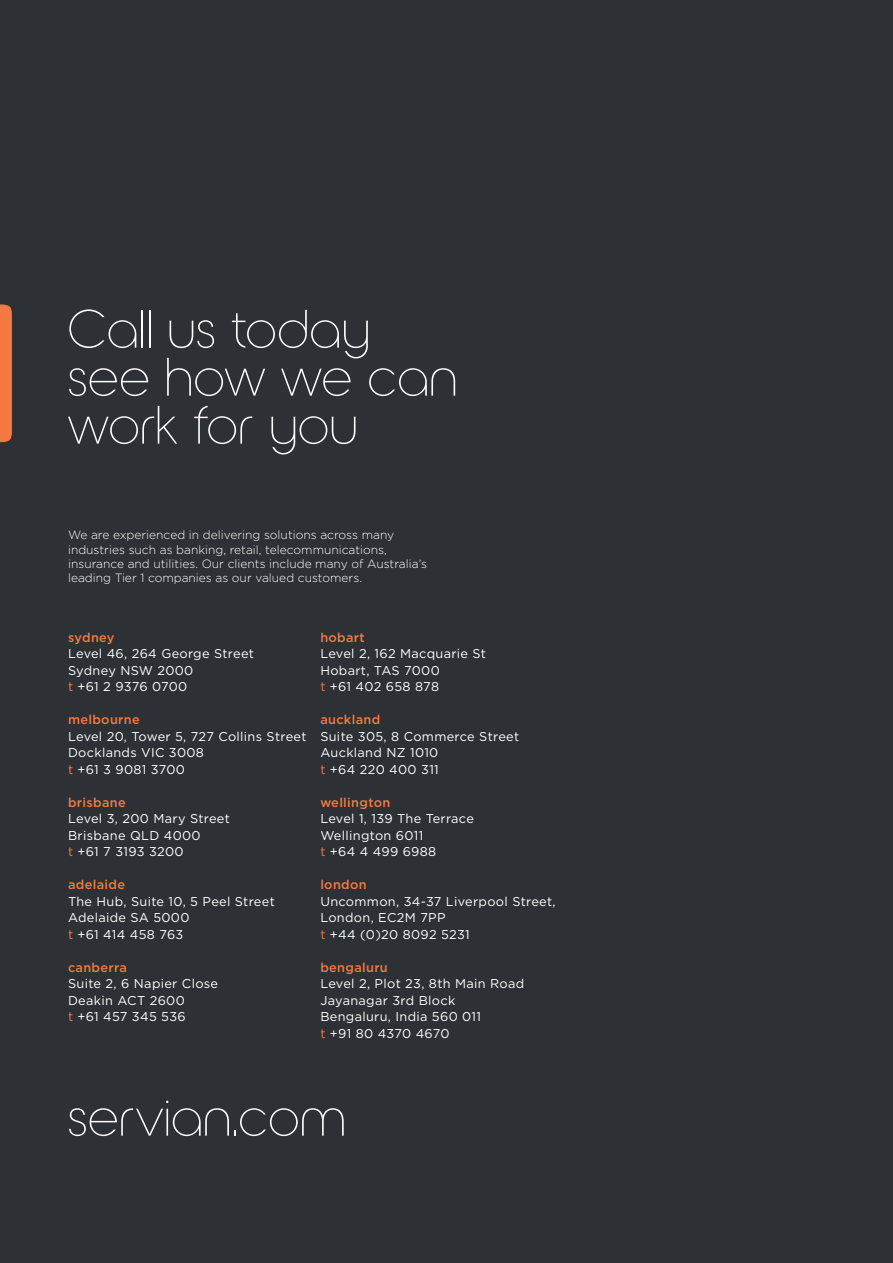
<style>
.page{position:relative;width:893px;height:1263px;background:#2d3034}
.page>*{position:absolute;margin:0;border:0;box-sizing:border-box;transform-origin:0 0}
.t1{font:300 54px/48px "Nordique Pro";letter-spacing:.025em;color:#fff}
.t2{font:12.75px/16.5px "Gotham";letter-spacing:.025em;color:#fff}
.t3{font:500 12.75px "Gotham";letter-spacing:.025em;color:#f47a44}
.t4{font:300 12px/14.4px "Gotham";color:#fff}
.s1{color:#f47a44}
</style>
<div class="page">
<svg style="left:0;top:304px;width:12px;height:138px;background:#ee7843"></svg>
<h1 class="t1" style="left:68px;top:307px;width:390px">Call us today see how we can work for you</h1>
<p class="t4" style="left:68px;top:527px;width:360px">We are experienced in delivering solutions across many industries such as banking, retail, telecommunications, insurance and utilities. Our clients include many of Australia’s leading Tier 1 companies as our valued customers.</p>
<p class="t3" style="left:68px;top:629px;width:48px">sydney</p>
<p class="t2" style="left:68px;top:645px;width:188px">Level 46, 264 George Street<br>Sydney NSW 2000<br><span class="s1">t</span> +61 2 9376 0700</p>
<p class="t3" style="left:68px;top:711px;width:73px">melbourne</p>
<p class="t2" style="left:68px;top:728px;width:240px">Level 20, Tower 5, 727 Collins Street<br>Docklands VIC 3008<br><span class="s1">t</span> +61 3 9081 3700</p>
<p class="t3" style="left:68px;top:794px;width:59px">brisbane</p>
<p class="t2" style="left:68px;top:810px;width:163px">Level 3, 200 Mary Street<br>Brisbane QLD 4000<br><span class="s1">t</span> +61 7 3193 3200</p>
<p class="t3" style="left:68px;top:876px;width:59px">adelaide</p>
<p class="t2" style="left:68px;top:893px;width:208px">The Hub, Suite 10, 5 Peel Street<br>Adelaide SA 5000<br><span class="s1">t</span> +61 414 458 763</p>
<p class="t3" style="left:68px;top:959px;width:60px">canberra</p>
<p class="t2" style="left:68px;top:975px;width:152px">Suite 2, 6 Napier Close<br>Deakin ACT 2600<br><span class="s1">t</span> +61 457 345 536</p>
<p class="t3" style="left:320px;top:629px;width:46px">hobart</p>
<p class="t2" style="left:320px;top:645px;width:167px">Level 2, 162 Macquarie St<br>Hobart, TAS 7000<br><span class="s1">t</span> +61 402 658 878</p>
<p class="t3" style="left:320px;top:711px;width:61px">auckland</p>
<p class="t2" style="left:320px;top:728px;width:200px">Suite 305, 8 Commerce Street<br>Auckland NZ 1010<br><span class="s1">t</span> +64 220 400 311</p>
<p class="t3" style="left:320px;top:794px;width:71px">wellington</p>
<p class="t2" style="left:320px;top:810px;width:155px">Level 1, 139 The Terrace<br>Wellington 6011<br><span class="s1">t</span> +64 4 499 6988</p>
<p class="t3" style="left:320px;top:876px;width:48px">london</p>
<p class="t2" style="left:320px;top:893px;width:237px">Uncommon, 34-37 Liverpool Street,<br>London, EC2M 7PP<br><span class="s1">t</span> +44 (0)20 8092 5231</p>
<p class="t3" style="left:320px;top:959px;width:69px">bengaluru</p>
<p class="t2" style="left:320px;top:975px;width:205px">Level 2, Plot 23, 8th Main Road<br>Jayanagar 3rd Block<br>Bengaluru, India 560 011<br><span class="s1">t</span> +91 80 4370 4670</p>
<h1 class="t1" style="left:68px;top:1095px;width:279px">servian.com</h1>
</div>
